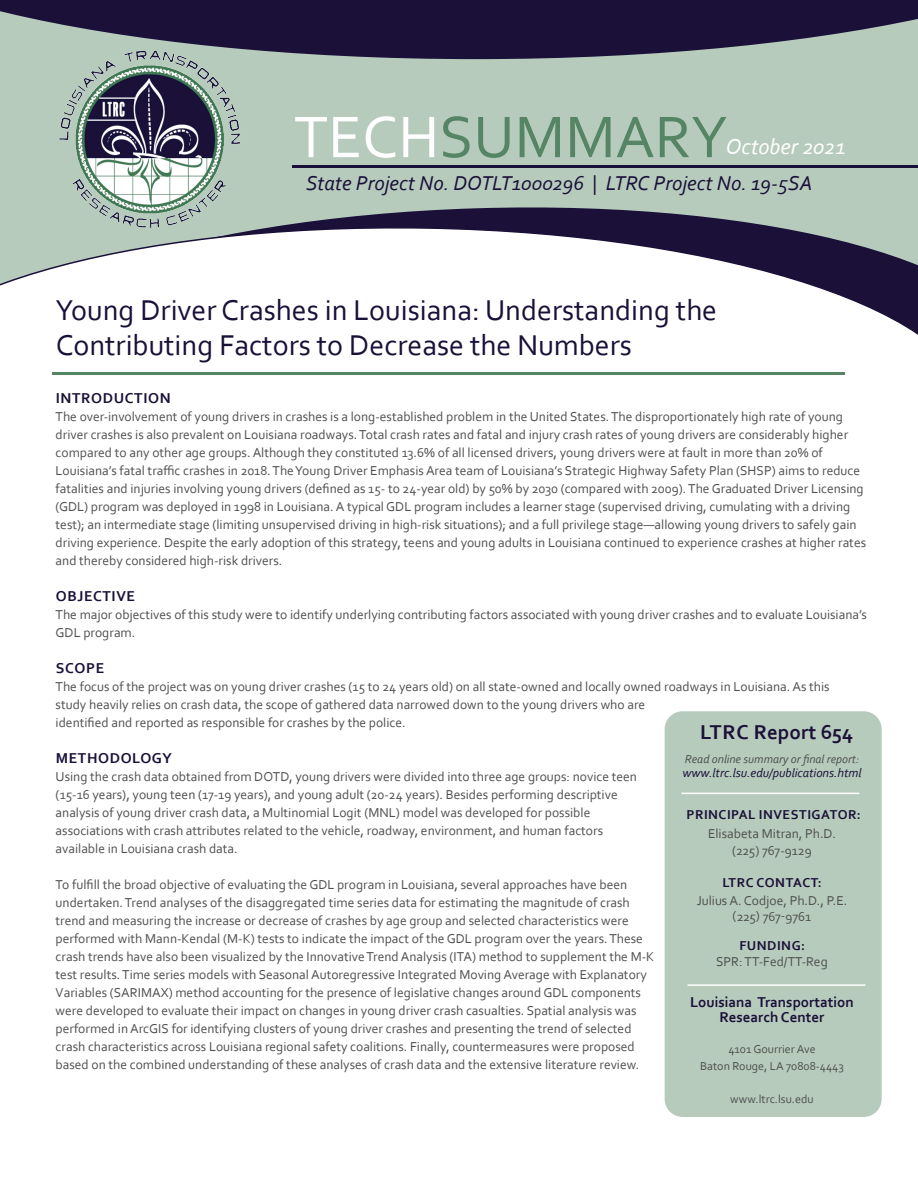
<style>
.page{position:relative;width:918px;height:1188px;background:#fff}
.page>*{position:absolute;margin:0;border:0;box-sizing:border-box;transform-origin:0 0}
.t1{font:61.5px "Corbel";color:#558564}
.t2{font:30px/34.5px "Corbel";color:#1a1038}
.t3{font:italic 22.5px "Corbel";color:#fff}
.t4{font:italic 21px "Corbel";color:#1a1038}
.t5{font:700 21px "Corbel";color:#1a1038}
.t6{font:700 15px/15px "Corbel";color:#1a1038;text-align:center}
.t7{font:700 15px "Corbel";letter-spacing:.04em;color:#1a1038}
.Body_Text{font:13.5px/18px "Corbel";color:#4e4f4f}
.t8{font:700 13.5px "Corbel";letter-spacing:.04em;color:#1a1038}
.t9{font:italic 12.75px "Corbel";color:#1a1038}
.t10{font:12px/16.5px "Corbel";color:#4e4f4f;text-align:center}
.t11{font:italic 12px "Corbel";color:#4e4f4f}
.s1{color:#fff}
</style>
<div class="page">
<div style="left:0;top:0;width:918px;height:402px;background:#b7cbbd"></div>
<svg style="left:315px;top:207px;width:422px;height:14px;fill:#1a1038"></svg>
<svg style="left:0;top:221px;width:918px;height:181px"></svg>
<svg style="left:0;top:0;width:918px;height:59px;fill:#1a1038"></svg>
<hr style="left:52px;top:372px;width:793px;height:3px;background:#558564">
<hr style="left:292px;top:165px;width:626px;height:3px;background:#1a1038">
<img style="left:36px;top:39px;width:226px;height:203px">
<div style="left:665px;top:711px;width:217px;height:406px;background:#b7cbbd;border-radius:18px"></div>
<hr style="left:688px;top:984px;width:177px;height:2px;background:#fff">
<hr style="left:682px;top:793px;width:177px;height:1px;background:#fff">
<h1 class="t1" style="left:294px;top:99px;width:435px"><span class="s1">TECH</span>SUMMARY</h1>
<h3 class="t3" style="left:726px;top:132px;width:122px">October 2021</h3>
<h3 class="t4" style="left:306px;top:170px;width:508px">State Project No. DOTLT1000296 | LTRC Project No. 19-5SA</h3>
<h2 class="t2" style="left:56px;top:292px;width:663px">Young Driver Crashes in Louisiana: Understanding the<br>Contributing Factors to Decrease the Numbers</h2>
<h1 class="t7" style="left:56px;top:388px;width:116px">INTRODUCTION</h1>
<p class="Body_Text" style="left:56px;top:407px;width:812px">The over-involvement of young drivers in crashes is a long-established problem in the United States. The disproportionately high rate of young driver crashes is also prevalent on Louisiana roadways. Total crash rates and fatal and injury crash rates of young drivers are considerably higher compared to any other age groups. Although they constituted 13.6% of all licensed drivers, young drivers were at fault in more than 20% of Louisiana’s fatal traffic crashes in 2018. The Young Driver Emphasis Area team of Louisiana’s Strategic Highway Safety Plan (SHSP) aims to reduce fatalities and injuries involving young drivers (defined as 15- to 24-year old) by 50% by 2030 (compared with 2009). The Graduated Driver Licensing (GDL) program was deployed in 1998 in Louisiana. A typical GDL program includes a learner stage (supervised driving, cumulating with a driving test); an intermediate stage (limiting unsupervised driving in high-risk situations); and a full privilege stage—allowing young drivers to safely gain driving experience. Despite the early adoption of this strategy, teens and young adults in Louisiana continued to experience crashes at higher rates and thereby considered high-risk drivers.</p>
<h1 class="t7" style="left:56px;top:586px;width:81px">OBJECTIVE</h1>
<p class="Body_Text" style="left:56px;top:605px;width:813px">The major objectives of this study were to identify underlying contributing factors associated with young driver crashes and to evaluate Louisiana’s<br>GDL program.</p>
<h1 class="t6" style="left:56px;top:660px;width:50px">SCOPE</h1>
<p class="Body_Text" style="left:56px;top:677px;width:776px">The focus of the project was on young driver crashes (15 to 24 years old) on all state-owned and locally owned roadways in Louisiana. As this study heavily relies on crash data, the scope of gathered data narrowed down to the young drivers who are<br>identified and reported as responsible for crashes by the police.</p>
<h1 class="t7" style="left:56px;top:748px;width:118px">METHODOLOGY</h1>
<p class="Body_Text" style="left:56px;top:767px;width:583px">Using the crash data obtained from DOTD, young drivers were divided into three age groups: novice teen (15-16 years), young teen (17-19 years), and young adult (20-24 years). Besides performing descriptive analysis of young driver crash data, a Multinomial Logit (MNL) model was developed for possible associations with crash attributes related to the vehicle, roadway, environment, and human factors available in Louisiana crash data.</p>
<p class="Body_Text" style="left:56px;top:875px;width:600px">To fulfill the broad objective of evaluating the GDL program in Louisiana, several approaches have been undertaken. Trend analyses of the disaggregated time series data for estimating the magnitude of crash trend and measuring the increase or decrease of crashes by age group and selected characteristics were performed with Mann-Kendal (M-K) tests to indicate the impact of the GDL program over the years. These crash trends have also been visualized by the Innovative Trend Analysis (ITA) method to supplement the M-K test results. Time series models with Seasonal Autoregressive Integrated Moving Average with Explanatory Variables (SARIMAX) method accounting for the presence of legislative changes around GDL components were developed to evaluate their impact on changes in young driver crash casualties. Spatial analysis was performed in ArcGIS for identifying clusters of young driver crashes and presenting the trend of selected crash characteristics across Louisiana regional safety coalitions. Finally, countermeasures were proposed based on the combined understanding of these analyses of crash data and the extensive literature review.</p>
<p class="t8" style="left:722px;top:874px;width:101px">LTRC CONTACT:</p>
<h3 class="t5" style="left:700px;top:719px;width:155px">LTRC Report 654</h3>
<p class="t11" style="left:685px;top:752px;width:176px">Read online summary or final report:</p>
<p class="t9" style="left:682px;top:765px;width:181px">www.ltrc.lsu.edu/publications.html</p>
<p class="t8" style="left:686px;top:807px;width:176px">PRINCIPAL INVESTIGATOR:</p>
<p class="Body_Text" style="left:708px;top:825px;width:129px;line-height:16.5px;text-align:center">Elisabeta Mitran, Ph.D. (225) 767-9129</p>
<p class="Body_Text" style="left:697px;top:892px;width:152px;line-height:16.5px;text-align:center">Julius A. Codjoe, Ph.D., P.E. (225) 767-9761</p>
<p class="t8" style="left:739px;top:937px;width:67px">FUNDING:</p>
<p class="Body_Text" style="left:716px;top:953px;width:113px">SPR: TT-Fed/TT-Reg</p>
<p class="t6" style="left:690px;top:994px;width:165px">Louisiana Transportation<br>Research Center</p>
<p class="t10" style="left:700px;top:1041px;width:145px">4101 Gourrier Ave<br>Baton Rouge, LA 70808-4443</p>
<p class="t10" style="left:730px;top:1090px;width:85px">www.ltrc.lsu.edu</p>
</div>
